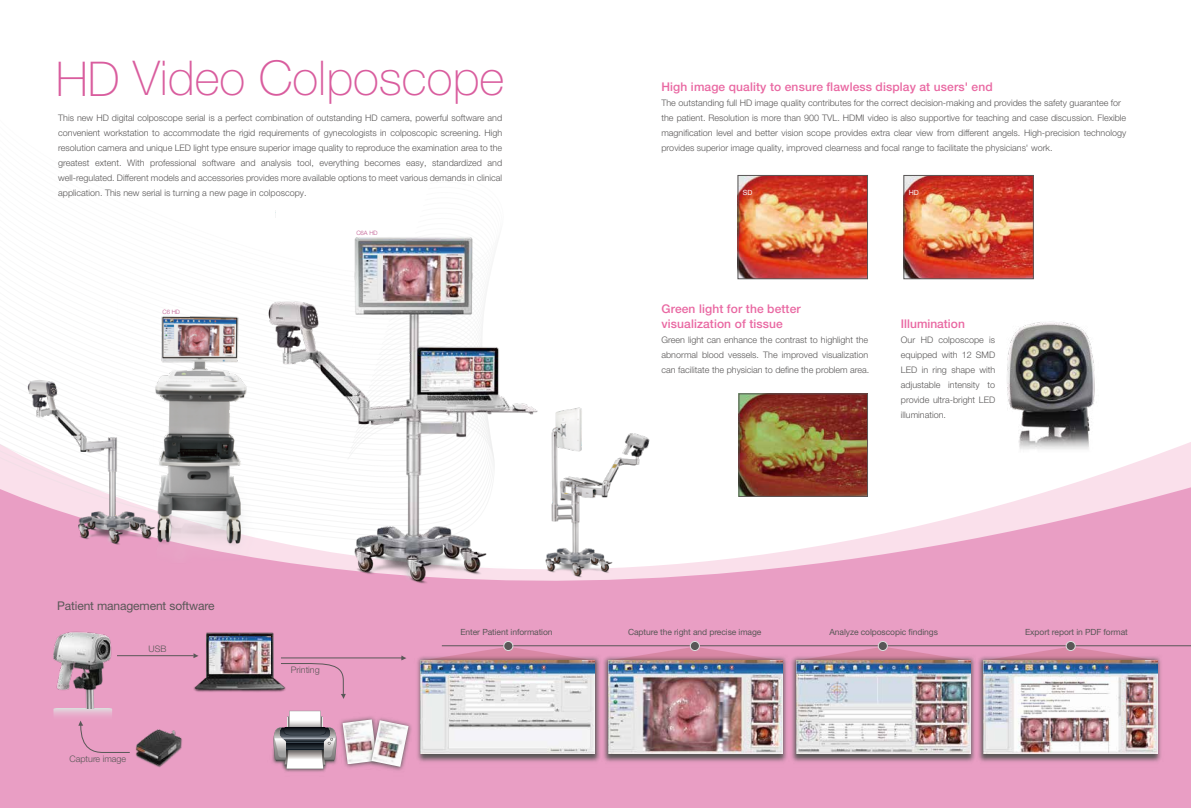
<style>
.page{position:relative;width:1191px;height:808px;background:#fff}
.page>*{position:absolute;margin:0;border:0;box-sizing:border-box;transform-origin:0 0}
.t1{font:100 48px "Helvetica Neue LT Pro";color:#d95d9e}
.t2{font:500 12px/15px "Helvetica Neue LT Pro";letter-spacing:.01em;color:#e968a2}
.t3{font:12px "Helvetica Neue LT Pro";letter-spacing:-.01em;color:#595757}
.t4{font:300 9px/15px "Helvetica Neue LT Pro";color:#595757;text-align:justify}
.t5{font:8.5px "Helvetica Neue LT Pro";letter-spacing:-.01em;color:#595757}
.t6{font:7.2px "Helvetica Neue LT Pro";color:#fff}
.t7{font:300 6px "Helvetica Neue";color:#bc5089}
</style>
<div class="page">
<svg style="left:738px;top:438px;width:453px;height:47px"></svg>
<svg style="left:0;top:485px;width:1191px;height:323px;background:#edafce"></svg>
<img style="left:181px;top:624px;width:116px;height:87px">
<hr style="left:281px;top:657px;width:123px;height:1px;background:#595757">
<hr style="left:117px;top:655px;width:76px;height:1px;background:#595757">
<svg style="left:193px;top:653px;width:6px;height:5px"></svg>
<svg style="left:53px;top:708px;width:77px;height:45px;background:#e4a1c3"></svg>
<div style="left:239px;top:709px;width:132px;height:96px;background:#e99ec4"></div>
<div style="left:289px;top:711px;width:32px;height:16px;background:#beb5b9"></div>
<div style="left:290px;top:711px;width:30px;height:16px;background:#fff"></div>
<svg style="left:273px;top:716px;width:34px;height:53px"></svg>
<img style="left:632px;top:623px;width:127px;height:171px">
<img style="left:384px;top:623px;width:248px;height:171px">
<svg style="left:421px;top:647px;width:174px;height:13px;background:#d68dac"></svg>
<img style="left:759px;top:623px;width:187px;height:171px">
<img style="left:946px;top:623px;width:245px;height:171px">
<svg style="left:608px;top:647px;width:173px;height:13px;background:#d68dac"></svg>
<svg style="left:797px;top:647px;width:173px;height:13px;background:#d68dac"></svg>
<svg style="left:984px;top:647px;width:173px;height:13px;background:#d68dac"></svg>
<img style="left:51px;top:627px;width:63px;height:81px">
<svg style="left:280px;top:663px;width:66px;height:36px;background:#e19abe"></svg>
<img style="left:307px;top:683px;width:106px;height:118px">
<img style="left:335px;top:684px;width:109px;height:119px">
<img style="left:371px;top:720px;width:37px;height:47px">
<img style="left:797px;top:660px;width:174px;height:94px">
<img style="left:608px;top:660px;width:174px;height:94px">
<img style="left:209px;top:636px;width:62px;height:37px">
<img style="left:421px;top:660px;width:174px;height:94px">
<img style="left:983px;top:660px;width:175px;height:94px">
<img style="left:133px;top:729px;width:51px;height:41px">
<hr style="left:442px;top:645px;width:749px;height:1px;background:#595757">
<div style="left:504px;top:641px;width:9px;height:9px;background:#595757;border-radius:50%"></div>
<div style="left:503px;top:641px;width:10px;height:10px;border:1px solid #dcdddd;border-radius:50%"></div>
<div style="left:1066px;top:641px;width:9px;height:9px;background:#595757;border-radius:50%"></div>
<div style="left:1066px;top:641px;width:9px;height:10px;border:1px solid #dcdddd;border-radius:50%"></div>
<div style="left:878px;top:641px;width:9px;height:9px;background:#595757;border-radius:50%"></div>
<div style="left:878px;top:641px;width:9px;height:10px;border:1px solid #dcdddd;border-radius:50%"></div>
<div style="left:690px;top:641px;width:9px;height:9px;background:#595757;border-radius:50%"></div>
<div style="left:690px;top:641px;width:9px;height:10px;border:1px solid #dcdddd;border-radius:50%"></div>
<svg style="left:0;top:444px;width:12px;height:98px"></svg>
<img style="left:540px;top:407px;width:118px;height:184px">
<img style="left:741px;top:396px;width:124px;height:98px">
<div style="left:739px;top:394px;width:128px;height:102px;border:1px solid #595757"></div>
<img style="left:740px;top:177px;width:125px;height:100px">
<div style="left:738px;top:175px;width:129px;height:104px;border:1px solid #595757"></div>
<img style="left:905px;top:177px;width:126px;height:100px">
<div style="left:903px;top:175px;width:130px;height:104px;border:1px solid #595757"></div>
<img style="left:990px;top:322px;width:127px;height:140px">
<img style="left:257px;top:237px;width:283px;height:374px">
<img style="left:12px;top:301px;width:284px;height:265px">
<h1 class="t1" style="left:56px;top:50px;width:450px">HD Video Colposcope</h1>
<p class="t4" style="left:58px;top:110px;width:445px">This new HD digital colposcope serial is a perfect combination of outstanding HD camera, powerful software and convenient workstation to accommodate the rigid requirements of gynecologists in colposcopic screening. High resolution camera and unique LED light type ensure superior image quality to reproduce the examination area to the greatest extent. With professional software and analysis tool, everything becomes easy, standardized and well-regulated. Different models and accessories provides more available options to meet various demands in clinical application. This new serial is turning a new page in colposcopy.</p>
<p class="t7" style="left:162px;top:308px;width:19px">C6 HD</p>
<h2 class="t3" style="left:57px;top:599px;width:159px">Patient management software</h2>
<p class="t7" style="left:356px;top:229px;width:23px">C6A HD</p>
<h2 class="t2" style="left:661px;top:79px;width:333px">High image quality to ensure flawless display at users' end</h2>
<p class="t4" style="left:661px;top:95px;width:466px;text-align:left">The outstanding full HD image quality contributes for the correct decision-making and provides the safety guarantee for the patient. Resolution is more than 900 TVL. HDMI video is also supportive for teaching and case discussion. Flexible magnification level and better vision scope provides extra clear view from different angels. High-precision technology provides superior image quality, improved clearness and focal range to facilitate the physicians' work.</p>
<p class="t6" style="left:743px;top:188px;width:11px">SD</p>
<p class="t6" style="left:909px;top:188px;width:12px">HD</p>
<h2 class="t2" style="left:661px;top:301px;width:141px">Green light for the better visualization of tissue</h2>
<p class="t4" style="left:661px;top:332px;width:209px;text-align:left">Green light can enhance the contrast to highlight the abnormal blood vessels. The improved visualization can facilitate the physician to define the problem area.</p>
<h2 class="t2" style="left:901px;top:316px;width:65px">Illumination</h2>
<p class="t4" style="left:901px;top:332px;width:96px">Our HD colposcope is equipped with 12 SMD LED in ring shape with adjustable intensity to provide ultra-bright LED illumination.</p>
<p class="t4" style="left:149px;top:641px;width:19px">USB</p>
<p class="t4" style="left:70px;top:751px;width:58px">Capture image</p>
<p class="t4" style="left:291px;top:662px;width:30px">Printing</p>
<p class="t5" style="left:460px;top:626px;width:94px">Enter Patient information</p>
<p class="t5" style="left:628px;top:626px;width:135px">Capture the right and precise image</p>
<p class="t5" style="left:829px;top:626px;width:110px">Analyze colposcopic findings</p>
<p class="t5" style="left:1025px;top:626px;width:104px">Export report in PDF format</p>
</div>
